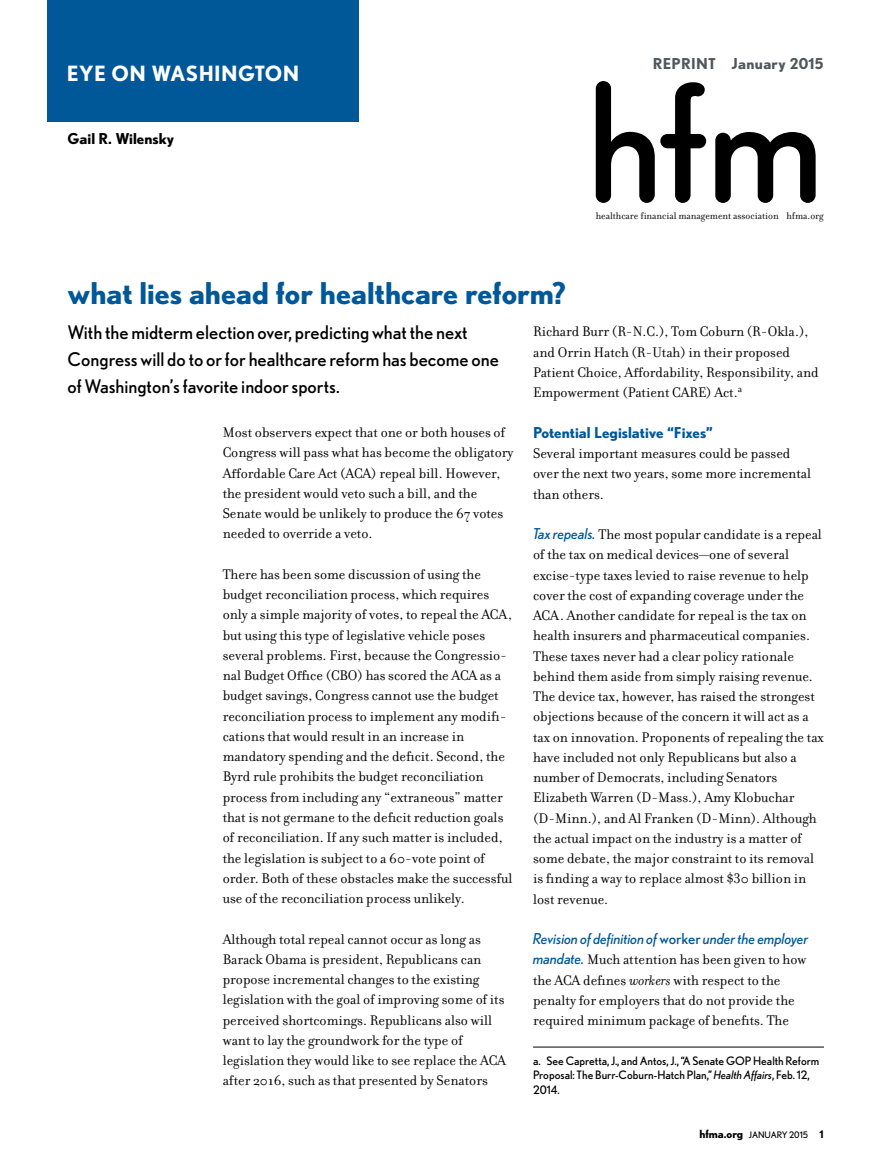
<style>
.page{position:relative;width:878px;height:1175px;background:#fff}
.page>*{position:absolute;margin:0;border:0;box-sizing:border-box;transform-origin:0 0}
.t1{font:700 30px "Nobel";color:#005898}
.t2{font:700 21px "Nobel";letter-spacing:.02em;color:#fff}
.t3{font:18.75px/27px "Nobel";color:#000}
.t4{font:15px/20.2px "Filosofia";color:#000}
.t5{font:italic 15px "Nobel";color:#005898}
.t6{font:700 15px "Nobel";color:#005898}
.t7{font:700 15px "Nobel";letter-spacing:.02em;color:#52575b}
.t8{font:700 15px "Nobel";color:#000}
.t9{font:11.7px/14.5px "Nobel";color:#000}
.t10{font:10.35px "Filosofia";color:#000}
.t11{font:9px "Nobel";color:#000}
.s1{font-family:"Nobel";font-style:italic;color:#005898}
.s2{font-style:normal}
.s3{font-style:italic}
.s4{font-weight:700;font-size:11.25px}
.s5{font-weight:700;font-size:10.5px}
</style>
<div class="page">
<svg style="left:595px;top:81px;width:59px;height:122px"></svg>
<svg style="left:660px;top:82px;width:46px;height:121px"></svg>
<svg style="left:715px;top:132px;width:100px;height:71px"></svg>
<div style="left:47px;top:0;width:311px;height:122px;background:#005898"></div>
<hr style="left:533px;top:1046px;width:291px;height:1px;background:#000">
<h2 class="t2" style="left:67px;top:61px;width:234px">EYE ON WASHINGTON</h2>
<p class="t8" style="left:68px;top:130px;width:108px">Gail R. Wilensky</p>
<h1 class="t1" style="left:68px;top:276px;width:500px">what lies ahead for healthcare reform?</h1>
<p class="t7" style="left:652px;top:54px;width:173px">REPRINT January 2015</p>
<p class="t10" style="left:595px;top:210px;width:229px">healthcare financial management association hfma.org</p>
<p class="t3" style="left:68px;top:318px;width:433px">With the midterm election over, predicting what the next<br>Congress will do to or for healthcare reform has become one of Washington’s favorite indoor sports.</p>
<p class="t4" style="left:223px;top:422px;width:292px">Most observers expect that one or both houses of Congress will pass what has become the obligatory Affordable Care Act (ACA) repeal bill. However, the president would veto such a bill, and the Senate would be unlikely to produce the 67 votes needed to override a veto.</p>
<p class="t4" style="left:223px;top:564px;width:291px">There has been some discussion of using the budget reconciliation process, which requires only a simple majority of votes, to repeal the ACA, but using this type of legislative vehicle poses several problems. First, because the Congressio&shy;nal Budget Office (CBO) has scored the ACA as a budget savings, Congress cannot use the budget reconciliation process to implement any modifi&shy;cations that would result in an increase in mandatory spending and the deficit. Second, the Byrd rule prohibits the budget reconciliation process from including any “extraneous” matter that is not germane to the deficit reduction goals of reconciliation. If any such matter is included, the legislation is subject to a 60-vote point of order. Both of these obstacles make the successful use of the reconciliation process unlikely.</p>
<p class="t4" style="left:223px;top:929px;width:285px">Although total repeal cannot occur as long as Barack Obama is president, Republicans can propose incremental changes to the existing legislation with the goal of improving some of its perceived shortcomings. Republicans also will want to lay the groundwork for the type of legislation they would like to see replace the ACA after 2016, such as that presented by Senators</p>
<p class="t4" style="left:533px;top:322px;width:287px">Richard Burr (R-N.C.), Tom Coburn (R-Okla.), and Orrin Hatch (R-Utah) in their proposed Patient Choice, Affordability, Responsibility, and Empowerment (Patient CARE) Act.<sup>a</sup></p>
<p class="t6" style="left:533px;top:423px;width:181px">Potential Legislative “Fixes”</p>
<p class="t4" style="left:533px;top:443px;width:279px">Several important measures could be passed over the next two years, some more incremental than others.</p>
<p class="t4" style="left:533px;top:524px;width:292px"><span class="s1">Tax repeals.</span> The most popular candidate is a repeal of the tax on medical devices—one of several excise-type taxes levied to raise revenue to help cover the cost of expanding coverage under the ACA. Another candidate for repeal is the tax on health insurers and pharmaceutical companies.<br>These taxes never had a clear policy rationale behind them aside from simply raising revenue.<br>The device tax, however, has raised the strongest objections because of the concern it will act as a tax on innovation. Proponents of repealing the tax have included not only Republicans but also a number of Democrats, including Senators Elizabeth Warren (D-Mass.), Amy Klobuchar (D-Minn.), and Al Franken (D-Minn). Although the actual impact on the industry is a matter of some debate, the major constraint to its removal is finding a way to replace almost $30 billion in lost revenue.</p>
<p class="t5" style="left:533px;top:930px;width:277px">Revision of definition of <span class="s2">worker</span> under the employer</p>
<p class="t4" style="left:533px;top:949px;width:275px"><span class="s1">mandate.</span> Much attention has been given to how the ACA defines <span class="s3">workers</span> with respect to the penalty for employers that do not provide the required minimum package of benefits. The</p>
<p class="t9" style="left:533px;top:1053px;width:288px">a. See Capretta, J., and Antos, J., “A Senate GOP Health Reform<br>Proposal: The Burr-Coburn-Hatch Plan,” <span class="s3">Health Affairs</span>, Feb. 12,<br>2014.</p>
<p class="t11" style="left:699px;top:1130px;width:126px"><span class="s4">hfma.org</span> January 2015 <span class="s5">1</span></p>
</div>
